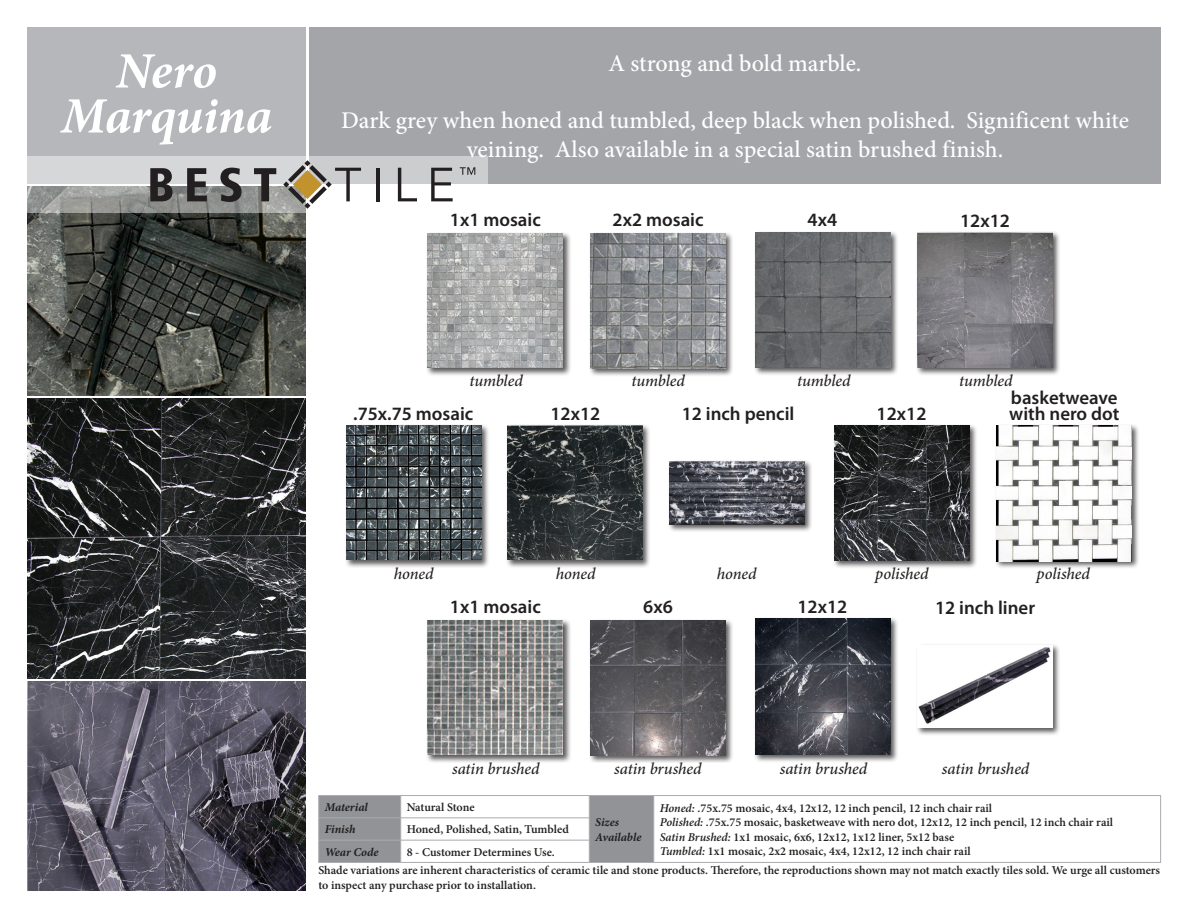
<style>
.page{position:relative;width:1188px;height:918px;background:#fff}
.page>*{position:absolute;margin:0;border:0;box-sizing:border-box;transform-origin:0 0}
.Product_Line{font:italic 700 51px/45px "Minion Pro";letter-spacing:-.01em;color:#fff;text-align:center}
.Description{font:500 24px/28.8px "Minion Pro";color:#fff;text-align:center}
.color{font:600 18.9px "Myriad Pro";color:#231f20}
.sizes{font:italic 500 16.5px "Minion Pro";letter-spacing:-.005em;color:#231f20}
.Chart_Description{font:600 12px/14.4px "Minion Pro";color:#231f20}
.Chart_Name{font:italic 700 12px "Minion Pro";color:#231f20}
.s1{font-style:italic}
</style>
<div class="page">
<img style="left:27px;top:399px;width:279px;height:280px">
<img style="left:27px;top:213px;width:279px;height:183px">
<img style="left:27px;top:681px;width:279px;height:210px">
<div style="left:27px;top:27px;width:279px;height:156px;background:#b6b7bb"></div>
<div style="left:309px;top:27px;width:852px;height:156px;background:#a4a5a9"></div>
<svg style="left:27px;top:156px;width:460px;height:57px"></svg>
<svg style="left:150px;top:168px;width:23px;height:33px"></svg>
<svg style="left:187px;top:168px;width:20px;height:33px"></svg>
<svg style="left:220px;top:168px;width:22px;height:34px"></svg>
<svg style="left:254px;top:168px;width:22px;height:33px"></svg>
<hr style="left:376px;top:168px;width:3px;height:33px;background:#231f20">
<svg style="left:398px;top:168px;width:19px;height:33px"></svg>
<svg style="left:431px;top:168px;width:22px;height:33px"></svg>
<svg style="left:460px;top:167px;width:15px;height:8px"></svg>
<svg style="left:283px;top:160px;width:78px;height:49px"></svg>
<div style="left:344px;top:424px;width:146px;height:144px;background:#231f20;opacity:.75"></div>
<img style="left:346px;top:426px;width:135px;height:134px">
<div style="left:833px;top:424px;width:145px;height:145px;background:#231f20;opacity:.75"></div>
<img style="left:835px;top:426px;width:135px;height:135px">
<div style="left:668px;top:459px;width:145px;height:74px;background:#231f20;opacity:.75"></div>
<img style="left:669px;top:461px;width:135px;height:64px">
<div style="left:995px;top:424px;width:145px;height:146px;background:#231f20;opacity:.75"></div>
<img style="left:997px;top:426px;width:135px;height:135px">
<div style="left:426px;top:619px;width:145px;height:144px;background:#231f20;opacity:.75"></div>
<img style="left:428px;top:620px;width:135px;height:135px">
<div style="left:754px;top:617px;width:145px;height:145px;background:#231f20;opacity:.75"></div>
<img style="left:756px;top:619px;width:135px;height:135px">
<div style="left:589px;top:619px;width:145px;height:144px;background:#231f20;opacity:.75"></div>
<img style="left:591px;top:620px;width:135px;height:135px">
<div style="left:916px;top:644px;width:145px;height:92px;background:#231f20;opacity:.75"></div>
<img style="left:918px;top:645px;width:135px;height:83px">
<div style="left:426px;top:232px;width:145px;height:144px;background:#231f20;opacity:.75"></div>
<img style="left:428px;top:234px;width:135px;height:134px">
<div style="left:754px;top:230px;width:145px;height:146px;background:#231f20;opacity:.75"></div>
<img style="left:756px;top:232px;width:135px;height:135px">
<div style="left:589px;top:232px;width:145px;height:144px;background:#231f20;opacity:.75"></div>
<img style="left:591px;top:234px;width:135px;height:134px">
<div style="left:916px;top:230px;width:145px;height:146px;background:#231f20;opacity:.75"></div>
<img style="left:918px;top:232px;width:135px;height:136px">
<div style="left:506px;top:424px;width:145px;height:144px;background:#231f20;opacity:.75"></div>
<img style="left:507px;top:426px;width:135px;height:134px">
<hr style="left:318px;top:795px;width:83px;height:1px;background:#aaabaf">
<hr style="left:401px;top:795px;width:188px;height:1px;background:#aaabaf">
<hr style="left:589px;top:795px;width:65px;height:1px;background:#aaabaf">
<hr style="left:654px;top:795px;width:507px;height:1px;background:#aaabaf">
<svg style="left:318px;top:796px;width:336px;height:66px"></svg>
<svg style="left:1160px;top:796px;width:1px;height:66px"></svg>
<hr style="left:318px;top:862px;width:83px;height:1px;background:#aaabaf">
<hr style="left:401px;top:862px;width:188px;height:1px;background:#aaabaf">
<hr style="left:589px;top:862px;width:65px;height:1px;background:#aaabaf">
<hr style="left:654px;top:862px;width:507px;height:1px;background:#aaabaf">
<p class="Product_Line" style="left:61px;top:48px;width:213px">Nero<br>Marquina</p>
<p class="Description" style="left:608px;top:49px;width:255px">A strong and bold marble.</p>
<p class="Description" style="left:341px;top:106px;width:789px">Dark grey when honed and tumbled, deep black when polished. Significent white veining. Also available in a special satin brushed finish.</p>
<p class="color" style="left:450px;top:208px;width:93px">1x1 mosaic</p>
<p class="color" style="left:808px;top:208px;width:31px">4x4</p>
<p class="color" style="left:960px;top:209px;width:51px">12x12</p>
<p class="color" style="left:613px;top:208px;width:93px">2x2 mosaic</p>
<p class="sizes" style="left:469px;top:369px;width:55px">tumbled</p>
<p class="sizes" style="left:632px;top:369px;width:55px">tumbled</p>
<p class="sizes" style="left:797px;top:369px;width:55px">tumbled</p>
<p class="sizes" style="left:959px;top:369px;width:55px">tumbled</p>
<p class="color" style="left:353px;top:401px;width:122px">.75x.75 mosaic</p>
<p class="color" style="left:1011px;top:386px;width:108px">basketweave</p>
<p class="color" style="left:550px;top:401px;width:51px">12x12</p>
<p class="color" style="left:682px;top:401px;width:114px">12 inch pencil</p>
<p class="color" style="left:877px;top:401px;width:51px">12x12</p>
<p class="color" style="left:1009px;top:402px;width:112px">with nero dot</p>
<p class="sizes" style="left:394px;top:562px;width:41px">honed</p>
<p class="sizes" style="left:556px;top:562px;width:41px">honed</p>
<p class="sizes" style="left:717px;top:562px;width:41px">honed</p>
<p class="sizes" style="left:875px;top:562px;width:55px">polished</p>
<p class="sizes" style="left:1037px;top:562px;width:55px">polished</p>
<p class="color" style="left:450px;top:595px;width:93px">1x1 mosaic</p>
<p class="color" style="left:797px;top:595px;width:51px">12x12</p>
<p class="color" style="left:935px;top:595px;width:102px">12 inch liner</p>
<p class="color" style="left:643px;top:595px;width:31px">6x6</p>
<p class="sizes" style="left:452px;top:757px;width:89px">satin brushed</p>
<p class="sizes" style="left:614px;top:757px;width:89px">satin brushed</p>
<p class="sizes" style="left:780px;top:757px;width:89px">satin brushed</p>
<p class="sizes" style="left:942px;top:757px;width:89px">satin brushed</p>
<p class="Chart_Name" style="left:325px;top:799px;width:45px">Material</p>
<p class="Chart_Description" style="left:407px;top:800px;width:69px">Natural Stone</p>
<p class="Chart_Name" style="left:325px;top:821px;width:32px">Finish</p>
<p class="Chart_Description" style="left:407px;top:822px;width:164px">Honed, Polished, Satin, Tumbled</p>
<p class="Chart_Name" style="left:325px;top:843px;width:55px">Wear Code</p>
<p class="Chart_Description" style="left:407px;top:845px;width:150px">8 - Customer Determines Use.</p>
<p class="Chart_Name" style="left:595px;top:814px;width:25px">Sizes</p>
<p class="Chart_Name" style="left:595px;top:828px;width:48px">Available</p>
<p class="Chart_Description" style="left:660px;top:801px;width:334px"><span class="s1">Honed:</span> .75x.75 mosaic, 4x4, 12x12, 12 inch pencil, 12 inch chair rail</p>
<p class="Chart_Description" style="left:660px;top:815px;width:455px"><span class="s1">Polished:</span> .75x.75 mosaic, basketweave with nero dot, 12x12, 12 inch pencil, 12 inch chair rail</p>
<p class="Chart_Description" style="left:660px;top:829px;width:296px"><span class="s1">Satin Brushed:</span> 1x1 mosaic, 6x6, 12x12, 1x12 liner, 5x12 base</p>
<p class="Chart_Description" style="left:660px;top:844px;width:313px"><span class="s1">Tumbled:</span> 1x1 mosaic, 2x2 mosaic, 4x4, 12x12, 12 inch chair rail</p>
<p class="Chart_Description" style="left:318px;top:863px;width:843px">Shade variations are inherent characteristics of ceramic tile and stone products. Therefore, the reproductions shown may not match exactly tiles sold. We urge all customers to inspect any purchase prior to installation.</p>
</div>
